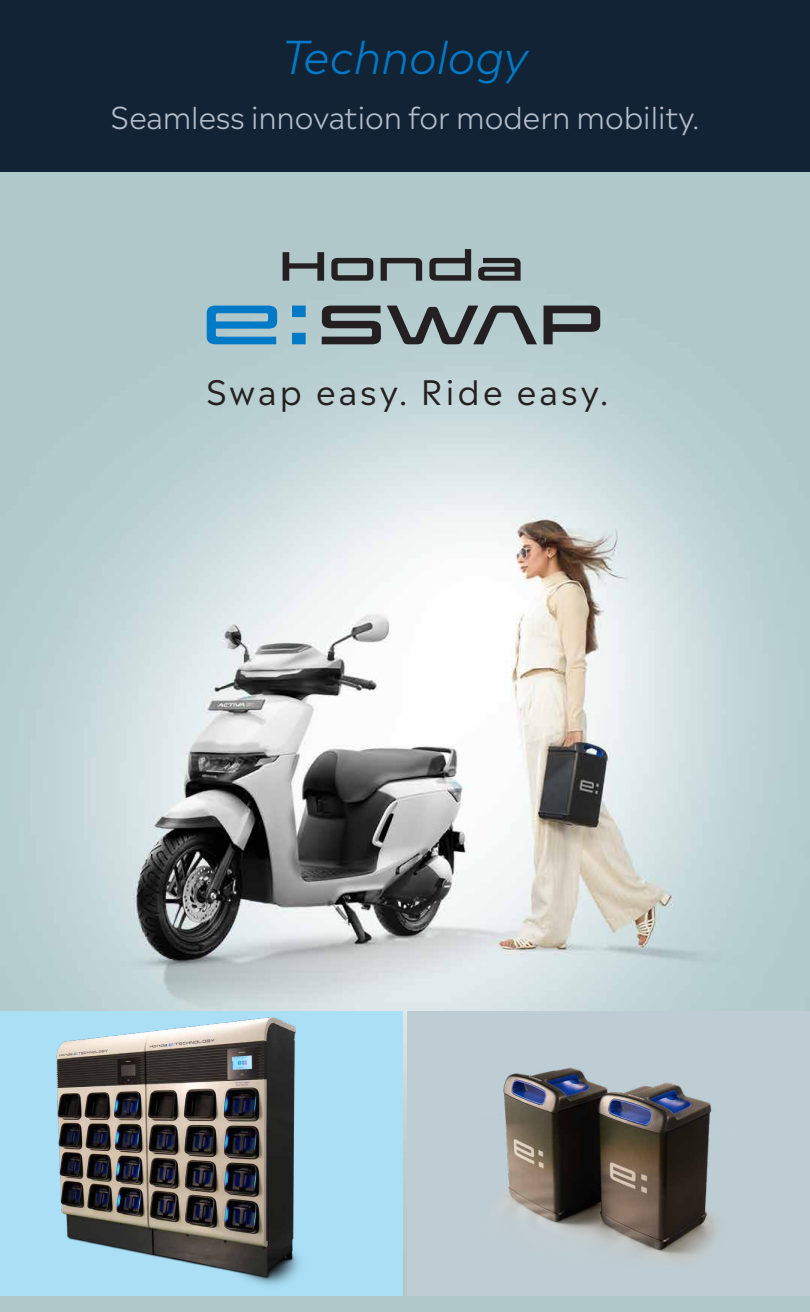
<style>
.page{position:relative;width:810px;height:1312px;background:#fff}
.page>*{position:absolute;margin:0;border:0;box-sizing:border-box;transform-origin:0 0}
.t1{font:italic 300 45px "Madera";color:#0079c6}
.t2{font:33.45px "Madera";letter-spacing:.1em;color:#241f20}
.t3{font:300 30px "Madera";color:#b5beca}
</style>
<div class="page">
<img style="left:0;top:171px;width:810px;height:1140px">
<div style="left:0;top:1011px;width:402px;height:285px;background:#abdff5"></div>
<div style="left:408px;top:1011px;width:402px;height:285px;background:#becdd4"></div>
<img style="left:57px;top:1018px;width:243px;height:268px">
<img style="left:503px;top:1067px;width:215px;height:195px">
<div style="left:0;top:0;width:810px;height:171px;background:#122335"></div>
<svg style="left:283px;top:252px;width:41px;height:29px"></svg>
<svg style="left:331px;top:258px;width:42px;height:23px"></svg>
<svg style="left:381px;top:258px;width:41px;height:23px"></svg>
<svg style="left:429px;top:249px;width:42px;height:32px"></svg>
<svg style="left:478px;top:258px;width:43px;height:23px"></svg>
<svg style="left:322px;top:305px;width:59px;height:39px"></svg>
<svg style="left:544px;top:305px;width:56px;height:39px"></svg>
<svg style="left:387px;top:305px;width:150px;height:39px"></svg>
<svg style="left:207px;top:305px;width:70px;height:39px"></svg>
<svg style="left:292px;top:305px;width:14px;height:39px"></svg>
<h1 class="t1" style="left:281px;top:18px;width:249px">Technology</h1>
<p class="t3" style="left:111px;top:92px;width:590px">Seamless innovation for modern mobility.</p>
<p class="t2" style="left:207px;top:363px;width:403px">Swap easy. Ride easy.</p>
</div>
